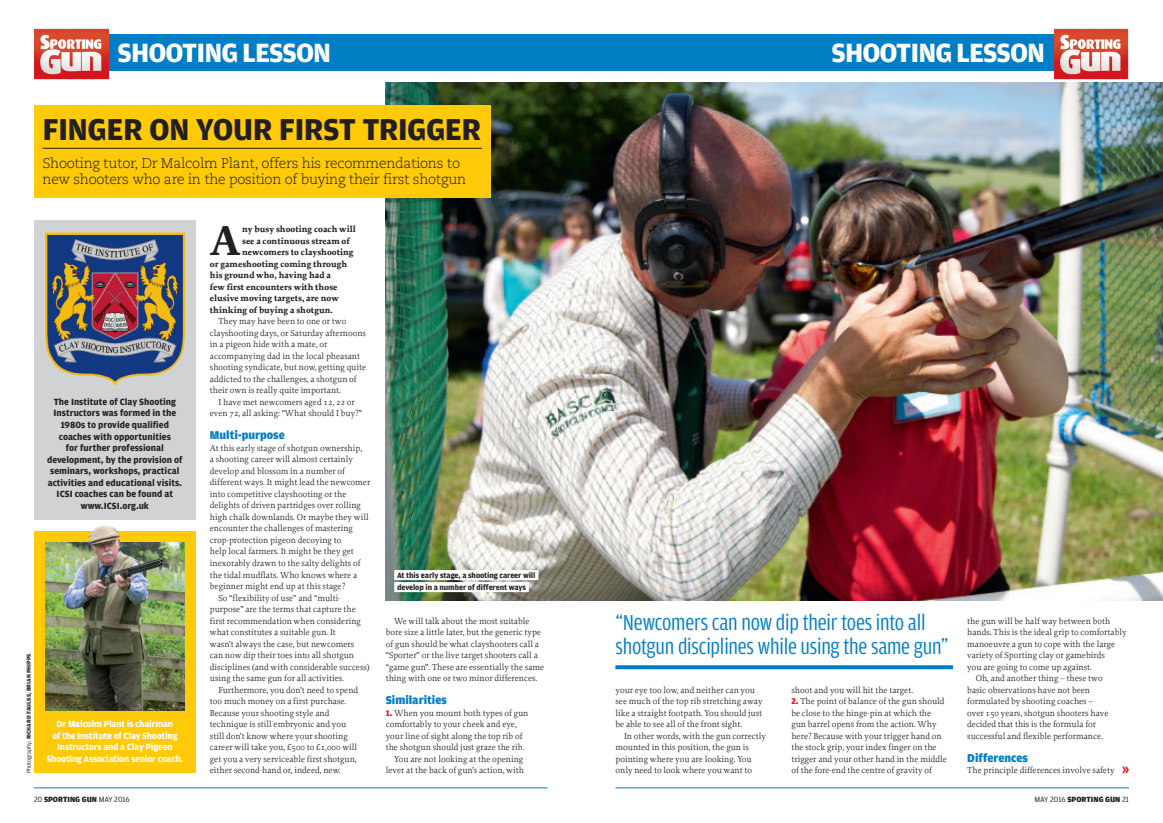
<style>
.page{position:relative;width:1163px;height:823px;background:#fff}
.page>*{position:absolute;margin:0;border:0;box-sizing:border-box;transform-origin:0 0}
.t1{font:700 44.2px "Proforma";color:#231f20}
.t2{font:700 32px "Amplitude";color:#231f20}
.t3{font:700 28px "Amplitude";color:#fff}
.t4{font:23px/24px "Amplitude Cond";letter-spacing:-.01em;color:#007ec5}
.t5{font:300 14px/16px "Caecilia";letter-spacing:-.02em;color:#231f20}
.t6{font:900 12px "Amplitude";color:#007ec5}
.t7{font:700 9.5px/11.5px "Amplitude";color:#231f20;text-align:center}
.t8{font:700 9.5px/11.5px "Amplitude";letter-spacing:-.02em;color:#fff;text-align:center}
.t9{font:9px/11.5px "Proforma";color:#231f20}
.t10{font:700 9px "Proforma";color:#231f20}
.t11{font:700 8px/12px "Amplitude";letter-spacing:-.01em;color:#231f20}
.t12{font:900 8px "Amplitude";color:#231f20}
.t13{font:700 6px "Amplitude";letter-spacing:.055em;color:#231f20}
.s1{font-weight:400}
.s2{font-family:"Amplitude";font-weight:900;color:#ee1d23}
</style>
<div class="page">
<img style="left:386px;top:82px;width:776px;height:518px">
<img style="left:34px;top:28px;width:75px;height:51px">
<img style="left:1053px;top:28px;width:75px;height:51px">
<div style="left:109px;top:34px;width:472px;height:37px;background:#007ec5"></div>
<div style="left:581px;top:34px;width:472px;height:37px;background:#007ec5"></div>
<hr style="left:34px;top:786px;width:513px;height:1px;background:#007ec5">
<hr style="left:615px;top:786px;width:513px;height:1px;background:#007ec5">
<div style="left:34px;top:220px;width:162px;height:299px;background:#d1d2d4"></div>
<img style="left:44px;top:232px;width:141px;height:154px">
<div style="left:34px;top:531px;width:162px;height:241px;background:#feca0a"></div>
<img style="left:45px;top:542px;width:139px;height:168px">
<img style="left:88px;top:525px;width:32px;height:27px">
<div style="left:34px;top:105px;width:456px;height:92px;background:#feca0a"></div>
<hr style="left:43px;top:148px;width:439px;height:1px;background:#231f20">
<svg style="left:615px;top:665px;width:337px;height:3px"></svg>
<svg style="left:1122px;top:766px;width:6px;height:6px"></svg>
<div style="left:394px;top:569px;width:144px;height:10px;background:#fff"></div>
<div style="left:394px;top:581px;width:134px;height:10px;background:#fff"></div>
<h3 class="t3" style="left:118px;top:37px;width:215px">Shooting lesson</h3>
<h3 class="t3" style="left:831px;top:37px;width:215px">Shooting lesson</h3>
<h2 class="t2" style="left:43px;top:112px;width:440px">Finger on your First Trigger</h2>
<h3 class="t5" style="left:43px;top:155px;width:425px">Shooting tutor, Dr Malcolm Plant, offers his recommendations to new shooters who are in the position of buying their first shotgun</h3>
<p class="t7" style="left:47px;top:396px;width:137px">The Institute of Clay Shooting<br>Instructors was formed in the<br>1980s to provide qualified coaches with opportunities<br>for further professional development, by the provision of seminars, workshops, practical activities and educational visits.<br>ICSI coaches can be found at www.ICSI.org.uk</p>
<p class="t13" style="left:26px;top:772px;width:120px;rotate:-90deg"><span class="s1">Photography:</span> Richard Faulks, Brian Phipps</p>
<p class="t8" style="left:47px;top:718px;width:138px">Dr Malcolm Plant is chairman<br>of the Institute of Clay Shooting<br>Instructors and a Clay Pigeon<br>Shooting Association senior coach.</p>
<h1 class="t1" style="left:210px;top:212px;width:32px">A</h1>
<p class="t10" style="left:242px;top:223px;width:115px">ny busy shooting coach will</p>
<p class="t10" style="left:242px;top:235px;width:109px">see a continuous stream of</p>
<p class="t10" style="left:242px;top:246px;width:113px">newcomers to clayshooting</p>
<p class="t10" style="left:210px;top:258px;width:139px">or gameshooting coming through</p>
<p class="t10" style="left:210px;top:269px;width:122px">his ground who, having had a</p>
<p class="t10" style="left:210px;top:281px;width:129px">few first encounters with those</p>
<p class="t10" style="left:210px;top:292px;width:130px">elusive moving targets, are now</p>
<p class="t10" style="left:210px;top:304px;width:124px">thinking of buying a shotgun.</p>
<p class="t9" style="left:210px;top:315px;width:158px;text-indent:9px">They may have been to one or two clayshooting days, or Saturday afternoons in a pigeon hide with a mate, or accompanying dad in the local pheasant shooting syndicate, but now, getting quite addicted to the challenges, a shotgun of their own is really quite important.</p>
<p class="t9" style="left:210px;top:396px;width:154px;text-align:center">I have met newcomers aged 12, 22 or even 72, all asking: “What should I buy?”</p>
<h3 class="t6" style="left:210px;top:428px;width:76px">Multi-purpose</h3>
<p class="t9" style="left:210px;top:442px;width:154px">At this early stage of shotgun ownership,</p>
<p class="t9" style="left:210px;top:453px;width:145px">a shooting career will almost certainly</p>
<p class="t9" style="left:210px;top:465px;width:137px">develop and blossom in a number of</p>
<p class="t9" style="left:210px;top:476px;width:162px">different ways. It might lead the newcomer</p>
<p class="t9" style="left:210px;top:488px;width:138px">into competitive clayshooting or the</p>
<p class="t9" style="left:210px;top:499px;width:152px">delights of driven partridges over rolling</p>
<p class="t9" style="left:210px;top:511px;width:160px">high chalk downlands. Or maybe they will</p>
<p class="t9" style="left:210px;top:522px;width:145px">encounter the challenges of mastering</p>
<p class="t9" style="left:210px;top:534px;width:133px">crop-protection pigeon decoying to</p>
<p class="t9" style="left:210px;top:545px;width:145px">help local farmers. It might be they get</p>
<p class="t9" style="left:210px;top:557px;width:152px">inexorably drawn to the salty delights of</p>
<p class="t9" style="left:210px;top:568px;width:149px">the tidal mudflats. Who knows where a</p>
<p class="t9" style="left:210px;top:580px;width:137px">beginner might end up at this stage?</p>
<p class="t9" style="left:218px;top:591px;width:124px">So “flexibility of use” and “multi-</p>
<p class="t9" style="left:210px;top:603px;width:147px">purpose” are the terms that capture the</p>
<p class="t9" style="left:210px;top:614px;width:152px">first recommendation when considering</p>
<p class="t9" style="left:210px;top:626px;width:127px">what constitutes a suitable gun. It</p>
<p class="t9" style="left:210px;top:637px;width:146px">wasn’t always the case, but newcomers</p>
<p class="t9" style="left:210px;top:649px;width:146px">can now dip their toes into all shotgun</p>
<p class="t9" style="left:210px;top:660px;width:161px">disciplines (and with considerable success)</p>
<p class="t9" style="left:210px;top:672px;width:136px">using the same gun for all activities.</p>
<p class="t9" style="left:218px;top:683px;width:141px">Furthermore, you don’t need to spend</p>
<p class="t9" style="left:210px;top:695px;width:138px">too much money on a first purchase.</p>
<p class="t9" style="left:210px;top:706px;width:121px">Because your shooting style and</p>
<p class="t9" style="left:210px;top:718px;width:138px">technique is still embryonic and you</p>
<p class="t9" style="left:210px;top:729px;width:139px">still don’t know where your shooting</p>
<p class="t9" style="left:210px;top:741px;width:149px">career will take you, £500 to £1,000 will</p>
<p class="t9" style="left:210px;top:752px;width:148px">get you a very serviceable first shotgun,</p>
<p class="t9" style="left:210px;top:764px;width:132px">either second-hand or, indeed, new.</p>
<p class="t11" style="left:397px;top:569px;width:140px">At this early stage, a shooting career will develop in a number of different ways</p>
<p class="t9" style="left:386px;top:614px;width:160px;text-indent:9px">We will talk about the most suitable bore size a little later, but the generic type of gun should be what clayshooters call a “Sporter” or the live target shooters call a “game gun”. These are essentially the same thing with one or two minor differences.</p>
<h3 class="t6" style="left:386px;top:693px;width:63px">Similarities</h3>
<p class="t9" style="left:386px;top:706px;width:144px"><span class="s2">1.</span> When you mount both types of gun</p>
<p class="t9" style="left:386px;top:718px;width:132px">comfortably to your cheek and eye,</p>
<p class="t9" style="left:386px;top:729px;width:138px">your line of sight along the top rib of</p>
<p class="t9" style="left:386px;top:741px;width:140px">the shotgun should just graze the rib.</p>
<p class="t9" style="left:394px;top:752px;width:130px">You are not looking at the opening</p>
<p class="t9" style="left:386px;top:764px;width:140px">lever at the back of gun’s action, with</p>
<h3 class="t4" style="left:615px;top:610px;width:334px">“Newcomers can now dip their toes into all shotgun disciplines while using the same gun”</h3>
<p class="t9" style="left:615px;top:683px;width:148px">your eye too low, and neither can you see much of the top rib stretching away like a straight footpath. You should just be able to see all of the front sight.</p>
<p class="t9" style="left:615px;top:729px;width:152px;text-indent:9px">In other words, with the gun correctly mounted in this position, the gun is pointing where you are looking. You only need to look where you want to</p>
<p class="t9" style="left:791px;top:683px;width:123px">shoot and you will hit the target.</p>
<p class="t9" style="left:791px;top:695px;width:157px"><span class="s2">2.</span> The point of balance of the gun should be close to the hinge-pin at which the gun barrel opens from the action. Why here? Because with your trigger hand on the stock grip, your index finger on the trigger and your other hand in the middle of the fore-end the centre of gravity of</p>
<p class="t9" style="left:967px;top:614px;width:144px">the gun will be half way between both</p>
<p class="t9" style="left:967px;top:626px;width:161px">hands. This is the ideal grip to comfortably</p>
<p class="t9" style="left:967px;top:637px;width:149px">manoeuvre a gun to cope with the large</p>
<p class="t9" style="left:967px;top:649px;width:139px">variety of Sporting clay or gamebirds</p>
<p class="t9" style="left:967px;top:660px;width:126px">you are going to come up against.</p>
<p class="t9" style="left:975px;top:672px;width:128px">Oh, and another thing – these two</p>
<p class="t9" style="left:967px;top:683px;width:124px">basic observations have not been</p>
<p class="t9" style="left:967px;top:695px;width:127px">formulated by shooting coaches –</p>
<p class="t9" style="left:967px;top:706px;width:143px">over 150 years, shotgun shooters have</p>
<p class="t9" style="left:967px;top:718px;width:130px">decided that this is the formula for</p>
<p class="t9" style="left:967px;top:729px;width:137px">successful and flexible performance.</p>
<h3 class="t6" style="left:967px;top:750px;width:62px">Differences</h3>
<p class="t9" style="left:967px;top:764px;width:149px">The principle differences involve safety</p>
<p class="t12" style="left:34px;top:794px;width:97px"><span class="s1">20</span> Sporting Gun <span class="s1">May 2016</span></p>
<p class="t12" style="left:1034px;top:794px;width:96px"><span class="s1">May 2016</span> Sporting Gun <span class="s1">21</span></p>
</div>
